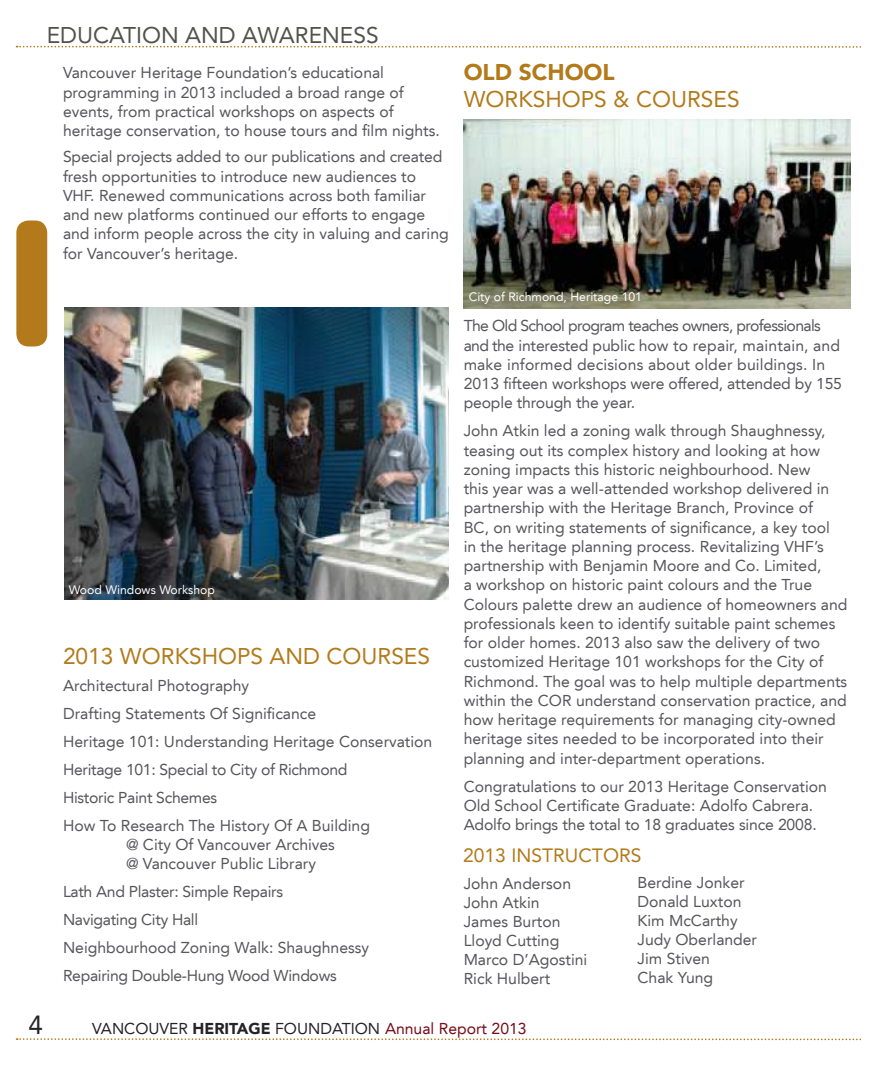
<style>
.page{position:relative;width:882px;height:1071px;background:#fff}
.page>*{position:absolute;margin:0;border:0;box-sizing:border-box;transform-origin:0 0}
.t1{font:26.25px "Avenir LT";color:#232328}
.t2{font:22.75px "Avenir LT";color:#b27a1a}
.t3{font:22.75px "Avenir LT";color:#53534a}
.t4{font:900 22.75px "Avenir LT";color:#b27a1a}
.t5{font:19.25px "Avenir LT";color:#b27a1a}
.t6{font:15.75px/19.2px "Avenir LT";color:#56565b}
.t7{font:15.75px/28px "Avenir LT";letter-spacing:-.02em;color:#56565b}
.t8{font:15.75px "Avenir LT";color:#232328}
.t9{font:12.25px "Avenir LT";color:#fff}
.s1{font-weight:900}
.s2{color:#760c16}
</style>
<div class="page">
<svg style="left:17px;top:45px;width:844px;height:3px"></svg>
<svg style="left:17px;top:1038px;width:844px;height:3px"></svg>
<div style="left:16px;top:220px;width:31px;height:126px;background:#b27a1a;border-radius:12px"></div>
<img style="left:65px;top:307px;width:384px;height:292px">
<img style="left:464px;top:120px;width:386px;height:189px">
<h2 class="t3" style="left:47px;top:25px;width:333px">EDUCATION AND AWARENESS</h2>
<p class="t6" style="left:63px;top:64px;width:378px">Vancouver Heritage Foundation’s educational programming in 2013 included a broad range of events, from practical workshops on aspects of heritage conservation, to house tours and film nights.</p>
<p class="t6" style="left:63px;top:148px;width:387px">Special projects added to our publications and created fresh opportunities to introduce new audiences to VHF. Renewed communications across both familiar and new platforms continued our efforts to engage and inform people across the city in valuing and caring for Vancouver’s heritage.</p>
<p class="t9" style="left:69px;top:584px;width:148px">Wood Windows Workshop</p>
<h2 class="t2" style="left:63px;top:646px;width:369px">2013 WORKSHOPS AND COURSES</h2>
<p class="t6" style="left:63px;top:673px;width:371px;line-height:28px">Architectural Photography<br>Drafting Statements Of Significance<br>Heritage 101: Understanding Heritage Conservation Heritage 101: Special to City of Richmond<br>Historic Paint Schemes<br>How To Research The History Of A Building</p>
<p class="t6" style="left:126px;top:837px;width:211px">@ City Of Vancouver Archives @ Vancouver Public Library</p>
<p class="t7" style="left:63px;top:879px;width:308px">Lath And Plaster: Simple Repairs<br>Navigating City Hall<br>Neighbourhood Zoning Walk: Shaughnessy Repairing Double-Hung Wood Windows</p>
<h2 class="t4" style="left:464px;top:63px;width:153px">OLD SCHOOL</h2>
<h2 class="t2" style="left:464px;top:90px;width:278px">WORKSHOPS &amp; COURSES</h2>
<p class="t9" style="left:469px;top:292px;width:175px">City of Richmond, Heritage 101</p>
<p class="t6" style="left:464px;top:318px;width:380px">The Old School program teaches owners, professionals and the interested public how to repair, maintain, and make informed decisions about older buildings. In 2013 fifteen workshops were offered, attended by 155 people through the year.</p>
<p class="t6" style="left:464px;top:423px;width:385px">John Atkin led a zoning walk through Shaughnessy, teasing out its complex history and looking at how zoning impacts this historic neighbourhood. New<br>this year was a well-attended workshop delivered in partnership with the Heritage Branch, Province of<br>BC, on writing statements of significance, a key tool<br>in the heritage planning process. Revitalizing VHF’s partnership with Benjamin Moore and Co. Limited,<br>a workshop on historic paint colours and the True Colours palette drew an audience of homeowners and professionals keen to identify suitable paint schemes for older homes. 2013 also saw the delivery of two customized Heritage 101 workshops for the City of Richmond. The goal was to help multiple departments within the COR understand conservation practice, and how heritage requirements for managing city-owned heritage sites needed to be incorporated into their planning and inter-department operations.</p>
<p class="t6" style="left:464px;top:778px;width:365px">Congratulations to our 2013 Heritage Conservation<br>Old School Certificate Graduate: Adolfo Cabrera.<br>Adolfo brings the total to 18 graduates since 2008.</p>
<p class="t5" style="left:463px;top:847px;width:180px">2013 INSTRUCTORS</p>
<p class="t6" style="left:464px;top:875px;width:125px">John Anderson<br>John Atkin<br>James Burton<br>Lloyd Cutting<br>Marco D’Agostini<br>Rick Hulbert</p>
<p class="t6" style="left:638px;top:874px;width:121px">Berdine Jonker<br>Donald Luxton<br>Kim McCarthy<br>Judy Oberlander<br>Jim Stiven<br>Chak Yung</p>
<h1 class="t1" style="left:29px;top:1014px;width:16px">4</h1>
<p class="t8" style="left:92px;top:1021px;width:436px">VANCOUVER <span class="s1">HERITAGE</span> FOUNDATION <span class="s2">Annual Report 2013</span></p>
</div>
